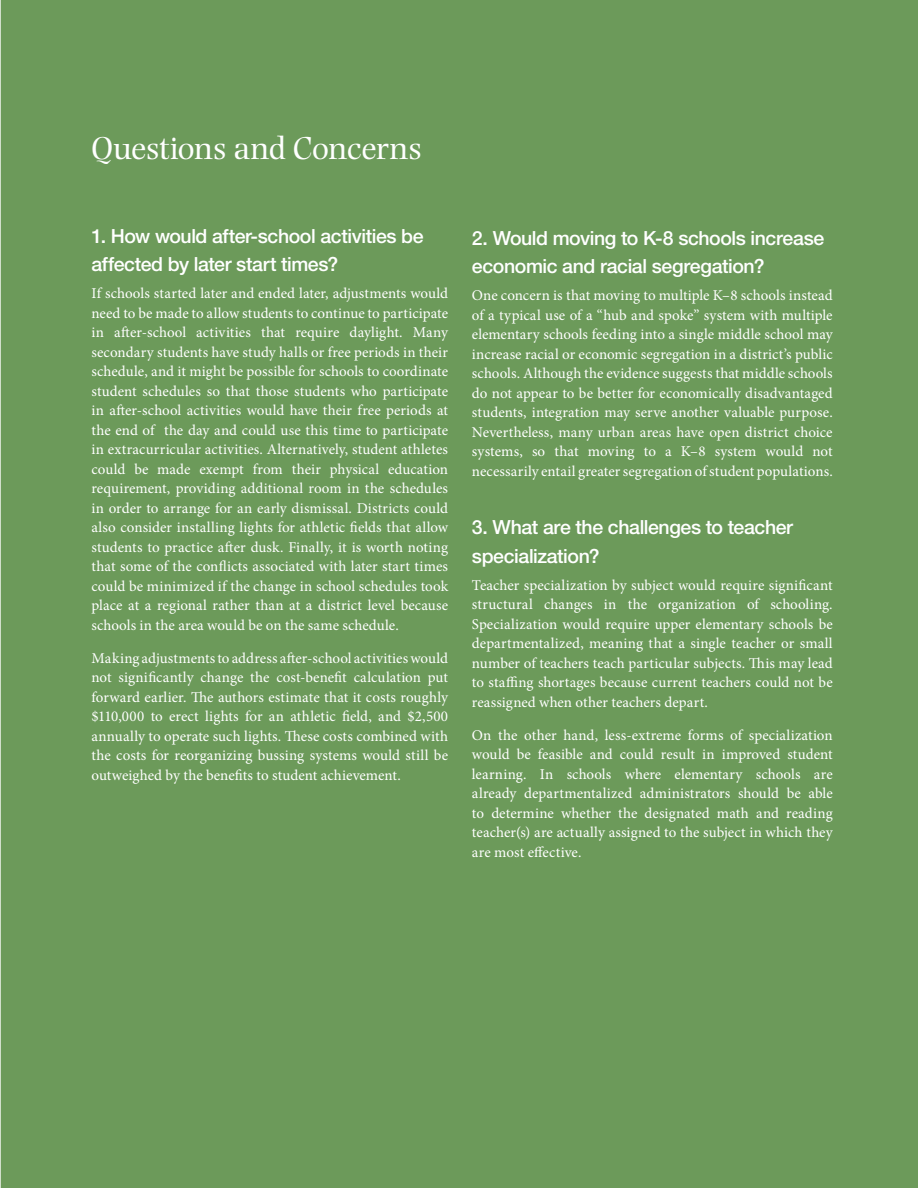
<style>
.page{position:relative;width:918px;height:1188px;background:#6c9a5a}
.page>*{position:absolute;margin:0;border:0;box-sizing:border-box;transform-origin:0 0}
.t1{font:33px "Photina MT Std";color:#fff}
.t2{font:500 19.5px/28.5px "Helvetica Neue";letter-spacing:-.02em;color:#fff}
.t3{font:15px/19.5px "Minion Pro";letter-spacing:.005em;color:#fff;text-align:justify}
</style>
<div class="page">
<h1 class="t1" style="left:92px;top:129px;width:332px">Questions and Concerns</h1>
<h2 class="t2" style="left:92px;top:221px;width:334px">1. How would after-school activities be affected by later start times?</h2>
<p class="t3" style="left:92px;top:284px;width:358px">If schools started later and ended later, adjustments would need to be made to allow students to continue to participate in after-school activities that require daylight. Many secondary students have study halls or free periods in their schedule, and it might be possible for schools to coordinate student schedules so that those students who participate in after-school activities would have their free periods at the end of the day and could use this time to participate in extracurricular activities. Alternatively, student athletes could be made exempt from their physical education requirement, providing additional room in the schedules in order to arrange for an early dismissal. Districts could also consider installing lights for athletic fields that allow students to practice after dusk. Finally, it is worth noting that some of the conflicts associated with later start times could be minimized if the change in school schedules took place at a regional rather than at a district level because schools in the area would be on the same schedule.</p>
<p class="t3" style="left:92px;top:648px;width:358px">Making adjustments to address after-school activities would not significantly change the cost-benefit calculation put forward earlier. The authors estimate that it costs roughly $110,000 to erect lights for an athletic field, and $2,500 annually to operate such lights. These costs combined with the costs for reorganizing bussing systems would still be outweighed by the benefits to student achievement.</p>
<h2 class="t2" style="left:472px;top:223px;width:354px">2. Would moving to K-8 schools increase economic and racial segregation?</h2>
<p class="t3" style="left:472px;top:286px;width:362px">One concern is that moving to multiple K–8 schools instead of a typical use of a “hub and spoke” system with multiple elementary schools feeding into a single middle school may increase racial or economic segregation in a district’s public schools. Although the evidence suggests that middle schools do not appear to be better for economically disadvantaged students, integration may serve another valuable purpose.<br>Nevertheless, many urban areas have open district choice systems, so that moving to a K–8 system would not necessarily entail greater segregation of student populations.</p>
<h2 class="t2" style="left:472px;top:513px;width:323px">3. What are the challenges to teacher specialization?</h2>
<p class="t3" style="left:472px;top:575px;width:362px">Teacher specialization by subject would require significant structural changes in the organization of schooling.<br>Specialization would require upper elementary schools be departmentalized, meaning that a single teacher or small number of teachers teach particular subjects. This may lead to staffing shortages because current teachers could not be reassigned when other teachers depart.</p>
<p class="t3" style="left:472px;top:725px;width:362px">On the other hand, less-extreme forms of specialization would be feasible and could result in improved student learning. In schools where elementary schools are already departmentalized administrators should be able to determine whether the designated math and reading teacher(s) are actually assigned to the subject in which they are most effective.</p>
</div>
